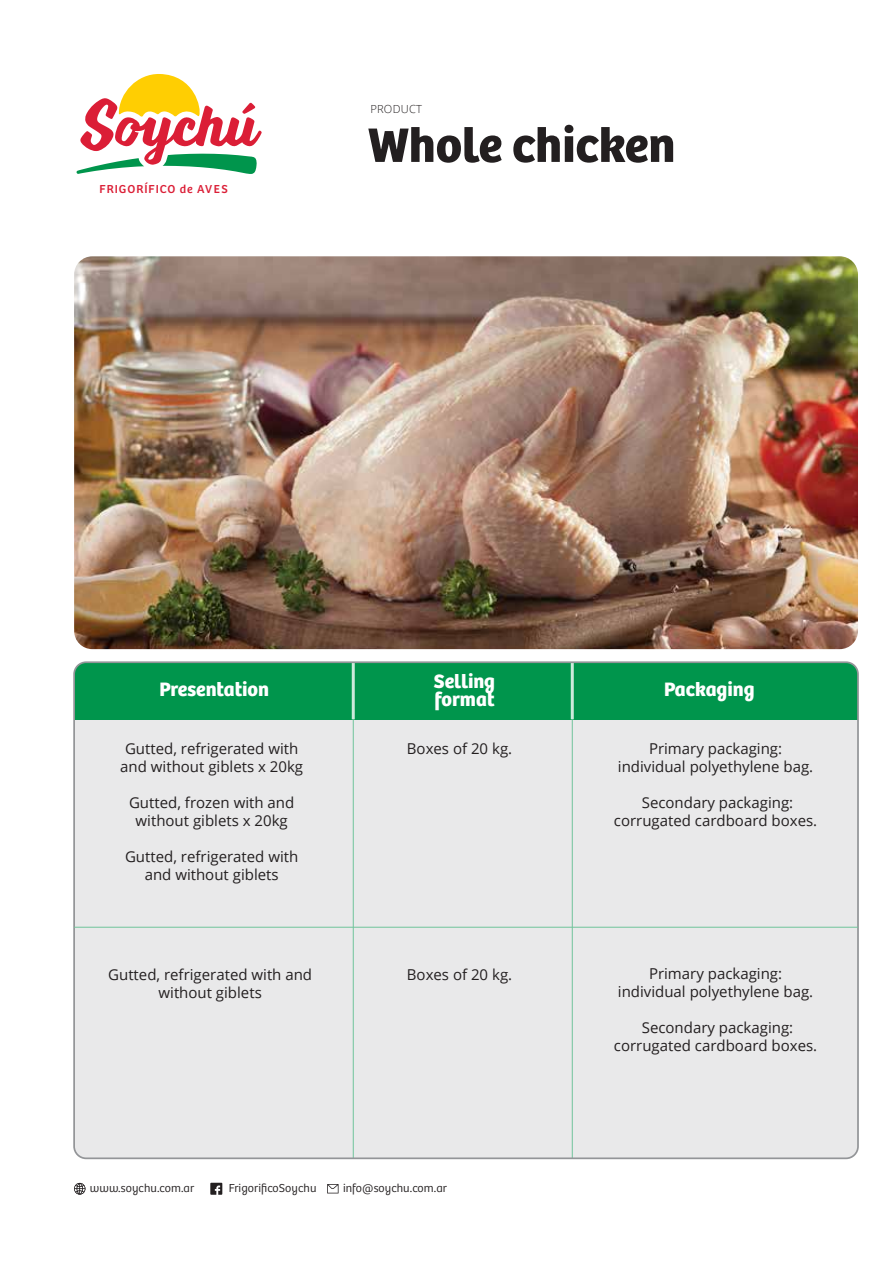
<style>
.page{position:relative;width:893px;height:1263px;background:#fff}
.page>*{position:absolute;margin:0;border:0;box-sizing:border-box;transform-origin:0 0}
.t1{font:700 50.1px "Bree";color:#231f20}
.t2{font:700 20.1px/17.9px "Bree";color:#fff}
.t3{font:15px/18px "Open Sans";color:#231f20;text-align:center}
.t4{font:300 12px "Bree";letter-spacing:.005em;color:#231f20}
.t5{font:12px "Bree";letter-spacing:.08em;color:#db1e36}
.t6{font:300 11.1px "Open Sans";letter-spacing:.02em;color:#231f20}
</style>
<div class="page">
<div style="left:74px;top:662px;width:784px;height:496px;background:#e9e9ea;border-radius:12px"></div>
<div style="left:74px;top:662px;width:784px;height:57px;background:#00954c"></div>
<hr style="left:352px;top:662px;width:3px;height:57px;background:#cceadb">
<hr style="left:571px;top:662px;width:3px;height:57px;background:#cceadb">
<hr style="left:353px;top:719px;width:1px;height:439px;background:#70c49b">
<hr style="left:572px;top:719px;width:1px;height:439px;background:#70c49b">
<svg style="left:76px;top:74px;width:186px;height:100px"></svg>
<img style="left:74px;top:256px;width:784px;height:393px">
<svg style="left:210px;top:1183px;width:12px;height:12px"></svg>
<svg style="left:327px;top:1184px;width:12px;height:9px"></svg>
<svg style="left:74px;top:1183px;width:11px;height:11px"></svg>
<hr style="left:74px;top:927px;width:784px;height:1px;background:#70c49b">
<p class="t6" style="left:370px;top:101px;width:53px">PRODUCT</p>
<p class="t5" style="left:99px;top:181px;width:130px">FRIGORÍFICO de AVES</p>
<h1 class="t1" style="left:368px;top:114px;width:309px">Whole chicken</h1>
<h2 class="t2" style="left:159px;top:680px;width:111px">Presentation</h2>
<h2 class="t2" style="left:434px;top:673px;width:63px">Selling format</h2>
<h2 class="t2" style="left:664px;top:680px;width:92px">Packaging</h2>
<p class="t3" style="left:120px;top:739px;width:184px">Gutted, refrigerated with and without giblets x 20kg</p>
<p class="t3" style="left:129px;top:793px;width:167px">Gutted, frozen with and without giblets x 20kg</p>
<p class="t3" style="left:125px;top:847px;width:175px">Gutted, refrigerated with and without giblets</p>
<p class="t3" style="left:407px;top:739px;width:107px">Boxes of 20 kg.</p>
<p class="t3" style="left:618px;top:739px;width:197px">Primary packaging: individual polyethylene bag.</p>
<p class="t3" style="left:614px;top:793px;width:205px">Secondary packaging: corrugated cardboard boxes.</p>
<p class="t3" style="left:108px;top:965px;width:205px">Gutted, refrigerated with and without giblets</p>
<p class="t3" style="left:407px;top:965px;width:107px">Boxes of 20 kg.</p>
<p class="t3" style="left:618px;top:964px;width:197px">Primary packaging: individual polyethylene bag.</p>
<p class="t3" style="left:614px;top:1018px;width:205px">Secondary packaging: corrugated cardboard boxes.</p>
<p class="t4" style="left:90px;top:1181px;width:106px">www.soychu.com.ar</p>
<p class="t4" style="left:229px;top:1181px;width:89px">FrigorificoSoychu</p>
<p class="t4" style="left:343px;top:1181px;width:106px">info@soychu.com.ar</p>
</div>
